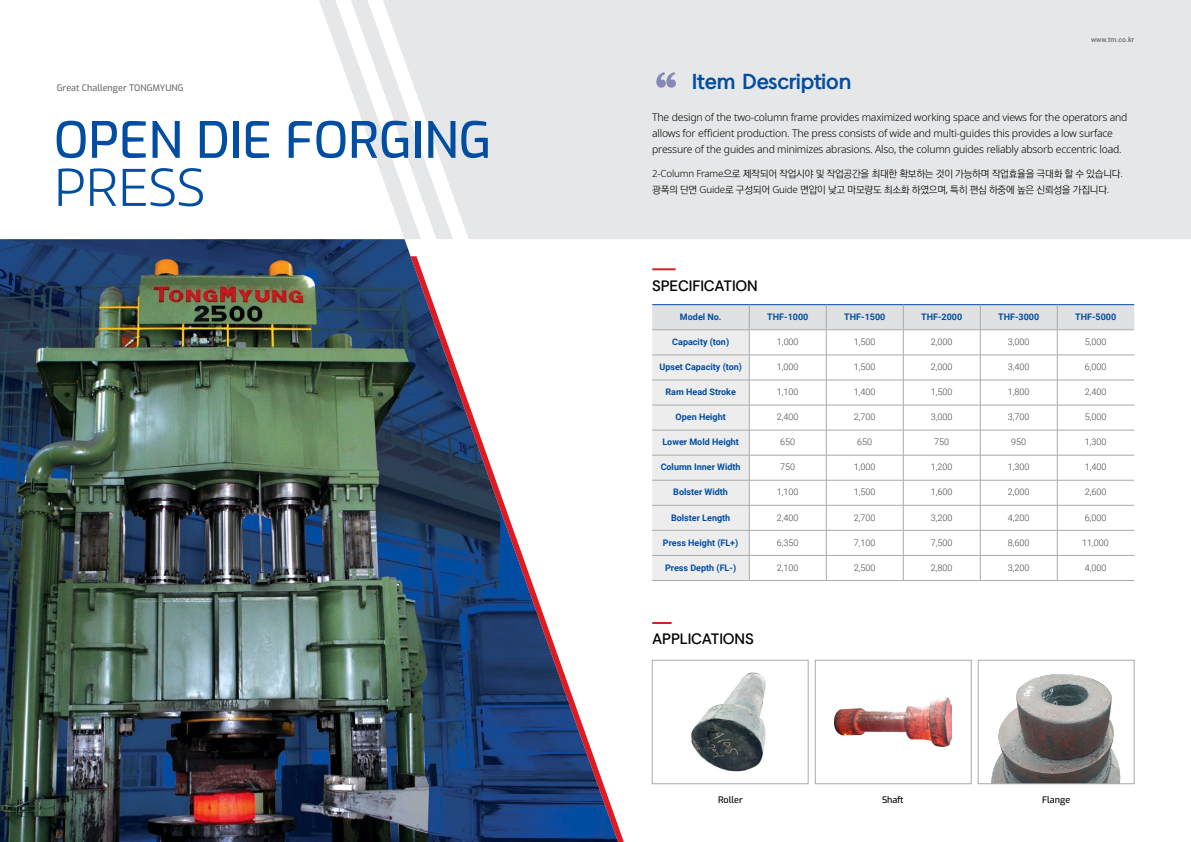
<style>
.page{position:relative;width:1191px;height:842px;background:#fff}
.page>*{position:absolute;margin:0;border:0;box-sizing:border-box;transform-origin:0 0}
.t1{font:800 60px "Nanum Myeongjo";color:#8589b5}
.t2{font:500 50px "Exo";color:#014da2}
.t3{font:300 50px "Encode Sans Normal";color:#014da2}
.t4{font:20px "NEXON Lv 1 Gothic Low OTF Bold";color:#014da2}
.t5{font:500 15px "DM Sans";letter-spacing:-.01em;color:#000}
.t6{font:300 10.5px/16px "Noto Sans";letter-spacing:-.02em;color:#000}
.t7{font:10px/16px "Ko Pub Dotum PL";letter-spacing:-.02em;color:#000}
.t8{font:300 9px "Roboto";color:#404042}
.t9{font:700 9px "Roboto";color:#014da2}
.t10{font:500 9px "Exo";color:#6d6e71}
.t11{font:500 9px "Exo";color:#000}
.t12{font:500 7px "Roboto";color:#6d6e71}
.s1{font-family:"Noto Sans";font-weight:300;font-size:9.8px}
</style>
<div class="page">
<div style="left:453px;top:0;width:738px;height:239px;background:#e6e7e8"></div>
<svg style="left:319px;top:0;width:134px;height:239px"></svg>
<img style="left:0;top:239px;width:618px;height:603px">
<hr style="left:652px;top:268px;width:23px;height:2px;background:#d22229">
<hr style="left:652px;top:304px;width:97px;height:1px;background:#014da2">
<hr style="left:749px;top:304px;width:77px;height:1px;background:#014da2">
<hr style="left:826px;top:304px;width:77px;height:1px;background:#014da2">
<hr style="left:903px;top:304px;width:77px;height:1px;background:#014da2">
<hr style="left:980px;top:304px;width:77px;height:1px;background:#014da2">
<hr style="left:1057px;top:304px;width:77px;height:1px;background:#014da2">
<hr style="left:652px;top:580px;width:97px;height:1px;background:#a7a9ac">
<svg style="left:652px;top:305px;width:482px;height:275px"></svg>
<hr style="left:749px;top:580px;width:77px;height:1px;background:#a7a9ac">
<hr style="left:826px;top:580px;width:77px;height:1px;background:#a7a9ac">
<hr style="left:903px;top:580px;width:77px;height:1px;background:#a7a9ac">
<hr style="left:980px;top:580px;width:77px;height:1px;background:#a7a9ac">
<hr style="left:1057px;top:580px;width:77px;height:1px;background:#a7a9ac">
<svg style="left:652px;top:622px;width:19px;height:2px"></svg>
<img style="left:691px;top:672px;width:75px;height:100px">
<div style="left:652px;top:660px;width:156px;height:124px;border:1px solid #a7a9ac"></div>
<img style="left:991px;top:674px;width:130px;height:108px">
<div style="left:978px;top:660px;width:156px;height:124px;border:1px solid #a7a9ac"></div>
<div style="left:815px;top:660px;width:156px;height:124px;border:1px solid #a7a9ac"></div>
<img style="left:834px;top:697px;width:117px;height:50px">
<p class="t10" style="left:57px;top:81px;width:128px">Great Challenger TONGMYUNG</p>
<h2 class="t2" style="left:54px;top:102px;width:439px">OPEN DIE FORGING</h2>
<h2 class="t3" style="left:54px;top:154px;width:153px">PRESS</h2>
<p class="t12" style="left:1091px;top:34px;width:45px">www.tm.co.kr</p>
<h1 class="t1" style="left:652px;top:68px;width:28px">“</h1>
<h3 class="t4" style="left:692px;top:71px;width:161px">Item Description</h3>
<p class="t6" style="left:652px;top:110px;width:477px">The design of the two-column frame provides maximized working space and views for the operators and allows for efficient production. The press consists of wide and multi-guides this provides a low surface pressure of the guides and minimizes abrasions. Also, the column guides reliably absorb eccentric load.</p>
<p class="t7" style="left:652px;top:166px;width:472px"><span class="s1">2-Column Frame</span>으로 제작되어 작업시야 및 작업공간을 최대한 확보하는 것이 가능하며 작업효율을 극대화 할 수 있습니다<span class="s1">. </span>광폭의 단면 <span class="s1">Guide</span>로 구성되어 <span class="s1">Guide</span> 면압이 낮고 마모량도 최소화 하였으며<span class="s1">,</span> 특히 편심 하중에 높은 신뢰성을 가집니다<span class="s1">.</span></p>
<h3 class="t5" style="left:652px;top:276px;width:107px">SPECIFICATION</h3>
<p class="t9" style="left:680px;top:310px;width:43px">Model No.</p>
<p class="t9" style="left:767px;top:310px;width:43px">THF-1000</p>
<p class="t9" style="left:844px;top:310px;width:43px">THF-1500</p>
<p class="t9" style="left:921px;top:310px;width:43px">THF-2000</p>
<p class="t9" style="left:998px;top:310px;width:43px">THF-3000</p>
<p class="t9" style="left:1075px;top:310px;width:43px">THF-5000</p>
<p class="t9" style="left:672px;top:336px;width:58px">Capacity (ton)</p>
<p class="t8" style="left:777px;top:336px;width:23px">1,000</p>
<p class="t8" style="left:854px;top:336px;width:23px">1,500</p>
<p class="t8" style="left:931px;top:336px;width:23px">2,000</p>
<p class="t8" style="left:1008px;top:336px;width:23px">3,000</p>
<p class="t8" style="left:1085px;top:336px;width:23px">5,000</p>
<p class="t9" style="left:659px;top:361px;width:84px">Upset Capacity (ton)</p>
<p class="t8" style="left:777px;top:361px;width:23px">1,000</p>
<p class="t8" style="left:854px;top:361px;width:23px">1,500</p>
<p class="t8" style="left:931px;top:361px;width:23px">2,000</p>
<p class="t8" style="left:1008px;top:361px;width:23px">3,400</p>
<p class="t8" style="left:1084px;top:361px;width:23px">6,000</p>
<p class="t9" style="left:665px;top:386px;width:72px">Ram Head Stroke</p>
<p class="t8" style="left:777px;top:386px;width:23px">1,100</p>
<p class="t8" style="left:854px;top:386px;width:23px">1,400</p>
<p class="t8" style="left:931px;top:386px;width:23px">1,500</p>
<p class="t8" style="left:1008px;top:386px;width:23px">1,800</p>
<p class="t8" style="left:1084px;top:386px;width:23px">2,400</p>
<p class="t9" style="left:675px;top:411px;width:52px">Open Height</p>
<p class="t8" style="left:777px;top:411px;width:23px">2,400</p>
<p class="t8" style="left:854px;top:411px;width:23px">2,700</p>
<p class="t8" style="left:931px;top:411px;width:23px">3,000</p>
<p class="t8" style="left:1007px;top:411px;width:23px">3,700</p>
<p class="t8" style="left:1084px;top:411px;width:23px">5,000</p>
<p class="t9" style="left:662px;top:436px;width:78px">Lower Mold Height</p>
<p class="t8" style="left:780px;top:436px;width:16px">650</p>
<p class="t8" style="left:857px;top:436px;width:16px">650</p>
<p class="t8" style="left:934px;top:436px;width:16px">750</p>
<p class="t8" style="left:1011px;top:436px;width:16px">950</p>
<p class="t8" style="left:1084px;top:436px;width:23px">1,300</p>
<p class="t9" style="left:660px;top:461px;width:81px">Column Inner Width</p>
<p class="t8" style="left:780px;top:461px;width:16px">750</p>
<p class="t8" style="left:854px;top:461px;width:23px">1,000</p>
<p class="t8" style="left:931px;top:461px;width:23px">1,200</p>
<p class="t8" style="left:1007px;top:461px;width:23px">1,300</p>
<p class="t8" style="left:1084px;top:461px;width:23px">1,400</p>
<p class="t9" style="left:673px;top:486px;width:56px">Bolster Width</p>
<p class="t8" style="left:777px;top:486px;width:23px">1,100</p>
<p class="t8" style="left:854px;top:486px;width:23px">1,500</p>
<p class="t8" style="left:931px;top:486px;width:23px">1,600</p>
<p class="t8" style="left:1007px;top:486px;width:23px">2,000</p>
<p class="t8" style="left:1084px;top:486px;width:23px">2,600</p>
<p class="t9" style="left:671px;top:511px;width:61px">Bolster Length</p>
<p class="t8" style="left:777px;top:511px;width:23px">2,400</p>
<p class="t8" style="left:854px;top:511px;width:23px">2,700</p>
<p class="t8" style="left:930px;top:511px;width:23px">3,200</p>
<p class="t8" style="left:1007px;top:511px;width:23px">4,200</p>
<p class="t8" style="left:1084px;top:511px;width:23px">6,000</p>
<p class="t9" style="left:663px;top:536px;width:77px">Press Height (FL+)</p>
<p class="t8" style="left:777px;top:536px;width:23px">6,350</p>
<p class="t8" style="left:854px;top:536px;width:23px">7,100</p>
<p class="t8" style="left:930px;top:536px;width:23px">7,500</p>
<p class="t8" style="left:1007px;top:536px;width:23px">8,600</p>
<p class="t8" style="left:1082px;top:536px;width:28px">11,000</p>
<p class="t9" style="left:665px;top:561px;width:73px">Press Depth (FL-)</p>
<p class="t8" style="left:777px;top:561px;width:23px">2,100</p>
<p class="t8" style="left:853px;top:561px;width:23px">2,500</p>
<p class="t8" style="left:930px;top:561px;width:23px">2,800</p>
<p class="t8" style="left:1007px;top:561px;width:23px">3,200</p>
<p class="t8" style="left:1084px;top:561px;width:23px">4,000</p>
<h3 class="t5" style="left:652px;top:630px;width:103px">APPLICATIONS</h3>
<p class="t11" style="left:718px;top:793px;width:26px">Roller</p>
<p class="t11" style="left:882px;top:793px;width:23px">Shaft</p>
<p class="t11" style="left:1042px;top:793px;width:30px">Flange</p>
</div>
